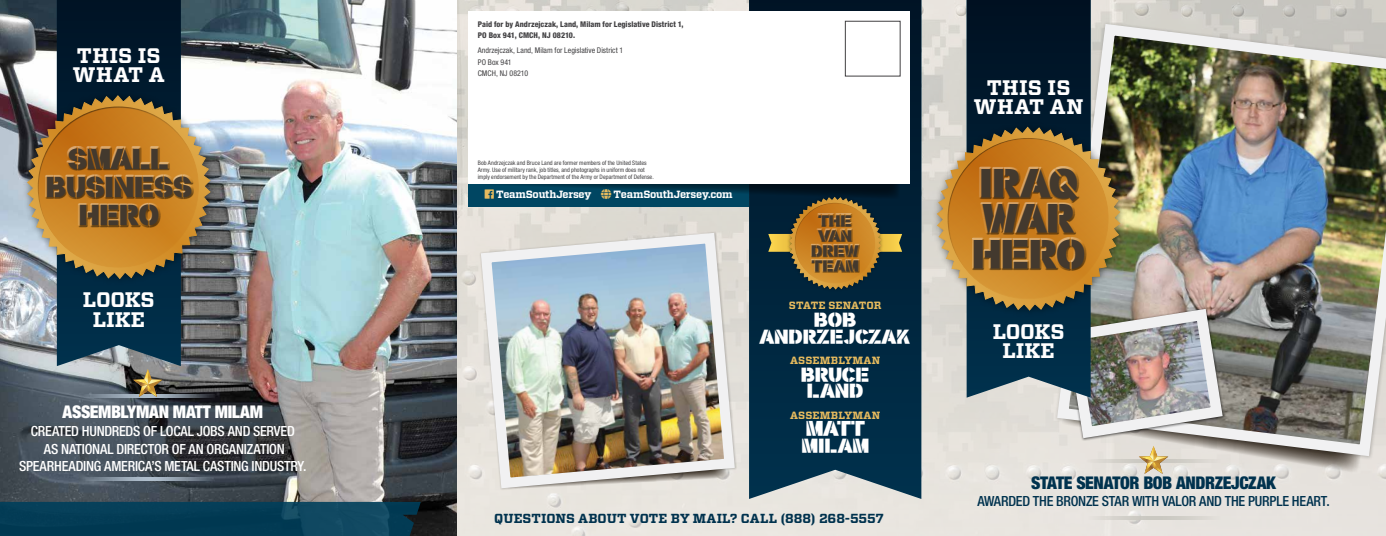
<style>
.page{position:relative;width:1386px;height:536px;background:#fff}
.page>*{position:absolute;margin:0;border:0;box-sizing:border-box;transform-origin:0 0}
.t1{font:33.25px/35.4px "stencilla";letter-spacing:-.02em;color:#43392e;text-align:center}
.t2{font:23.62px/28.3px "stencilla";letter-spacing:-.005em;color:#43392e;text-align:center}
.t3{font:700 21px/19.2px "Vitesse";letter-spacing:.005em;color:#fff;text-align:center}
.t4{font:900 condensed 17.5px "Helvetica Neue LT Std";letter-spacing:-.025em;color:#00324e}
.t5{font:900 condensed 17.5px "Helvetica Neue LT Std";letter-spacing:-.02em;color:#fff}
.t6{font:17.32px "stencilla";color:#fff}
.t7{font:16.45px/16.6px "stencilla";letter-spacing:.005em;color:#fff;text-align:center}
.t8{font:500 condensed 14px/17.5px "Helvetica Neue LT Std";letter-spacing:-.015em;color:#fff;text-align:center}
.t9{font:500 condensed 14px "Helvetica Neue LT Std";letter-spacing:-.015em;color:#00324e}
.t10{font:700 13.12px "Vitesse";color:#00324e}
.t11{font:13.12px/15px "stencilla";color:#43392e;text-align:center}
.t12{font:700 10.5px "Vitesse";letter-spacing:-.02em;color:#fff}
.t13{font:700 10.5px "Vitesse";letter-spacing:.015em;color:#e7bb5e}
.t14{font:800 condensed 7.88px/11.4px "Helvetica Neue LT Std";letter-spacing:.005em;color:#414042}
.t15{font:condensed 7.88px/11.4px "Helvetica Neue LT Std";color:#414042}
.t16{font:condensed 6.12px/7px "Helvetica Neue LT Std";letter-spacing:.005em;color:#414042}
</style>
<div class="page">
<img style="left:0;top:0;width:1386px;height:536px">
<hr style="left:1087px;top:516px;width:134px;height:3px;background:#cac8c1">
<img style="left:475px;top:227px;width:265px;height:266px">
<div style="left:468px;top:184px;width:281px;height:23px;background:#004662"></div>
<svg style="left:749px;top:0;width:172px;height:499px;background:#0d334a"></svg>
<svg style="left:0;top:501px;width:421px;height:35px;background:#083e56"></svg>
<img style="left:1051px;top:18px;width:335px;height:444px">
<img style="left:1060px;top:303px;width:306px;height:171px">
<svg style="left:967px;top:0;width:124px;height:397px;background:#0b273b"></svg>
<svg style="left:57px;top:0;width:124px;height:366px;background:#0a283d"></svg>
<div style="left:931px;top:121px;width:196px;height:196px;background:#000;opacity:.5"></div>
<img style="left:936px;top:126px;width:185px;height:185px">
<div style="left:22px;top:90px;width:195px;height:195px;background:#000;opacity:.5"></div>
<svg style="left:26px;top:94px;width:185px;height:186px;background:#78786e"></svg>
<div style="left:947px;top:178px;width:162px;height:121px;background:#fff;opacity:.75"></div>
<div style="left:947px;top:137px;width:162px;height:133px;background:#000;opacity:.75"></div>
<div style="left:37px;top:147px;width:162px;height:121px;background:#fff;opacity:.75"></div>
<div style="left:37px;top:106px;width:162px;height:133px;background:#000;opacity:.75"></div>
<div style="left:972px;top:168px;width:115px;height:102px;background:#000;opacity:.75"></div>
<div style="left:45px;top:147px;width:149px;height:81px;background:#000;opacity:.75"></div>
<hr style="left:81px;top:477px;width:134px;height:3px;background:#b0bfcd">
<hr style="left:81px;top:394px;width:134px;height:3px;background:#b0bfcd">
<svg style="left:133px;top:369px;width:30px;height:28px"></svg>
<div style="left:468px;top:11px;width:442px;height:173px;background:#fff"></div>
<div style="left:845px;top:21px;width:55px;height:55px;border:1px solid #414042"></div>
<div style="left:787px;top:194px;width:97px;height:98px;background:#00253c"></div>
<svg style="left:477px;top:184px;width:425px;height:105px"></svg>
<h3 class="t3" style="left:73px;top:46px;width:93px;text-align:left">THIS IS<br>WHAT A</h3>
<h2 class="t2" style="left:46px;top:145px;width:147px">SMALL<br>BUSINESS<br>HERO</h2>
<h3 class="t3" style="left:83px;top:290px;width:73px">LOOKS<br>LIKE</h3>
<h3 class="t5" style="left:63px;top:401px;width:202px">ASSEMBLYMAN MATT MILAM</h3>
<h3 class="t8" style="left:19px;top:422px;width:289px">CREATED HUNDREDS OF LOCAL JOBS AND SERVED<br>AS NATIONAL DIRECTOR OF AN ORGANIZATION<br>SPEARHEADING AMERICA’S METAL CASTING INDUSTRY.</h3>
<p class="t14" style="left:478px;top:18px;width:207px">Paid for by Andrzejczak, Land, Milam for Legislative District 1,<br>PO Box 941, CMCH, NJ 08210.</p>
<p class="t15" style="left:478px;top:45px;width:147px">Andrzejczak, Land, Milam for Legislative District 1<br>PO Box 941<br>CMCH, NJ 08210</p>
<p class="t16" style="left:478px;top:159px;width:178px">Bob Andrzejczak and Bruce Land are former members of the United States<br>Army. Use of military rank, job titles, and photographs in uniform does not imply endorsement by the Department of the Army or Department of Defense.</p>
<h3 class="t12" style="left:496px;top:187px;width:97px">TeamSouthJersey</h3>
<h3 class="t12" style="left:614px;top:187px;width:120px">TeamSouthJersey.com</h3>
<h3 class="t11" style="left:811px;top:213px;width:49px">THE<br>VAN<br>DREW<br>TEAM</h3>
<h3 class="t13" style="left:789px;top:298px;width:94px">STATE SENATOR</h3>
<h3 class="t7" style="left:760px;top:311px;width:152px">BOB<br>ANDRZEJCZAK</h3>
<h3 class="t13" style="left:790px;top:353px;width:92px">ASSEMBLYMAN</h3>
<h3 class="t7" style="left:801px;top:366px;width:70px">BRUCE<br>LAND</h3>
<h3 class="t13" style="left:790px;top:408px;width:92px">ASSEMBLYMAN</h3>
<h3 class="t6" style="left:806px;top:416px;width:60px">MATT</h3>
<h3 class="t7" style="left:802px;top:438px;width:69px">MILAM</h3>
<h3 class="t10" style="left:494px;top:509px;width:391px">QUESTIONS ABOUT VOTE BY MAIL? CALL (888) 268-5557</h3>
<h3 class="t3" style="left:974px;top:78px;width:111px">THIS IS<br>WHAT AN</h3>
<h1 class="t1" style="left:972px;top:166px;width:114px">IRAQ<br>WAR<br>HERO</h1>
<h3 class="t3" style="left:993px;top:322px;width:73px">LOOKS<br>LIKE</h3>
<h3 class="t4" style="left:1031px;top:472px;width:246px">STATE SENATOR BOB ANDRZEJCZAK</h3>
<h3 class="t9" style="left:977px;top:492px;width:354px">AWARDED THE BRONZE STAR WITH VALOR AND THE PURPLE HEART.</h3>
</div>
